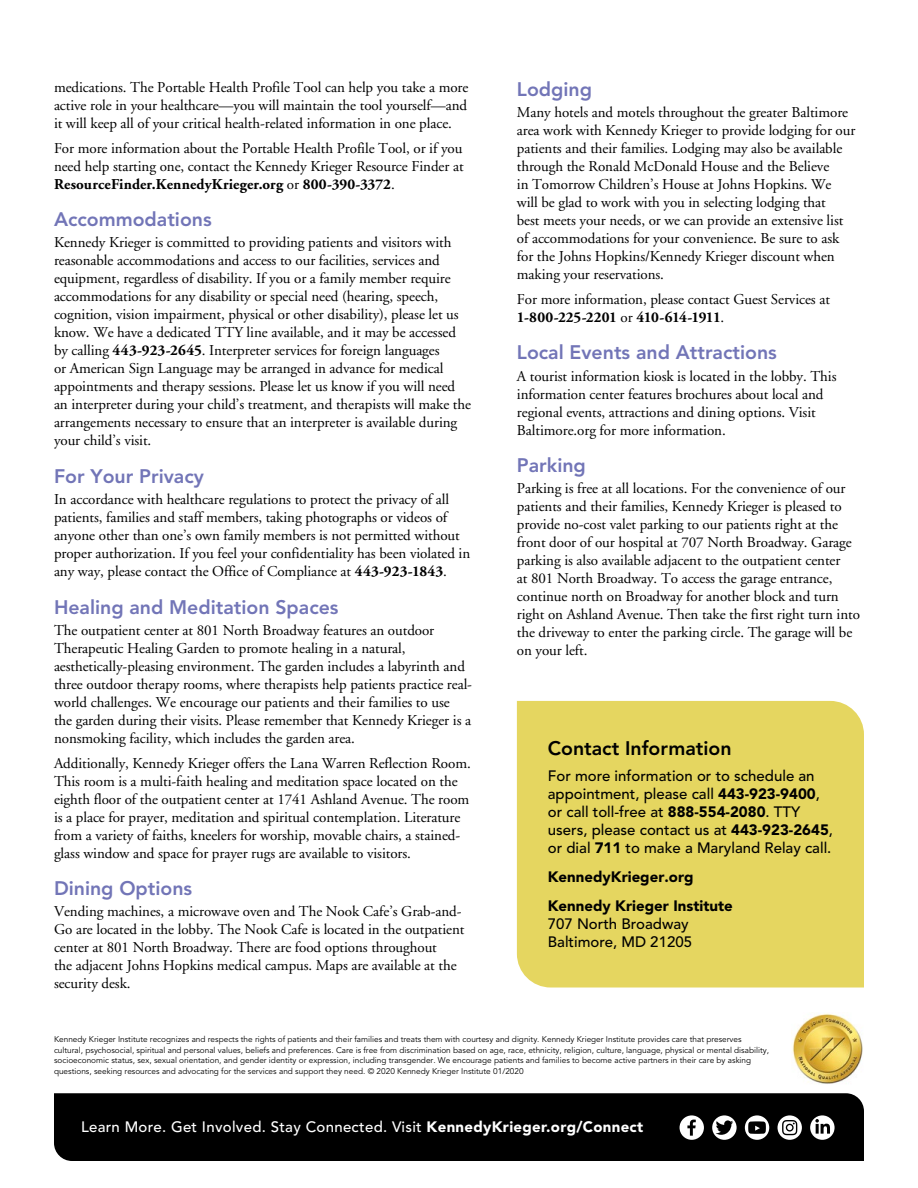
<style>
.page{position:relative;width:918px;height:1188px;background:#fff}
.page>*{position:absolute;margin:0;border:0;box-sizing:border-box;transform-origin:0 0}
.t1{font:800 19.5px "Avenir";color:#7275b7}
.t2{font:800 19.5px "Avenir";color:#000}
.t3{font:15px/18px "Adobe Garamond";letter-spacing:-.005em;color:#000}
.t4{font:500 15px/18px "Avenir";color:#000}
.t5{font:500 15px "Avenir";letter-spacing:.02em;color:#fff}
.t6{font:900 15px/28.8px "Avenir";color:#000}
.t7{font:8.25px/10.5px "Avenir";color:#000}
.s1{font-weight:700}
.s2{font-weight:900}
</style>
<div class="page">
<div style="left:517px;top:701px;width:347px;height:287px;background:#e5d660"></div>
<img style="left:792px;top:1013px;width:71px;height:71px">
<div style="left:54px;top:1093px;width:810px;height:68px;background:#000"></div>
<svg style="left:680px;top:1115px;width:24px;height:25px"></svg>
<svg style="left:712px;top:1115px;width:25px;height:25px"></svg>
<svg style="left:745px;top:1115px;width:24px;height:25px"></svg>
<svg style="left:778px;top:1115px;width:24px;height:25px"></svg>
<svg style="left:810px;top:1115px;width:25px;height:25px"></svg>
<p class="t3" style="left:54px;top:79px;width:416px;text-align:justify">medications. The Portable Health Profile Tool can help you take a more active role in your healthcare—you will maintain the tool yourself—and it will keep all of your critical health-related information in one place.</p>
<p class="t3" style="left:54px;top:139px;width:411px;text-align:justify">For more information about the Portable Health Profile Tool, or if you need help starting one, contact the Kennedy Krieger Resource Finder at <span class="s1">ResourceFinder.KennedyKrieger.org</span> or <span class="s1">800-390-3372</span>.</p>
<h1 class="t1" style="left:54px;top:208px;width:159px">Accommodations</h1>
<p class="t3" style="left:54px;top:234px;width:419px">Kennedy Krieger is committed to providing patients and visitors with reasonable accommodations and access to our facilities, services and equipment, regardless of disability. If you or a family member require accommodations for any disability or special need (hearing, speech, cognition, vision impairment, physical or other disability), please let us know. We have a dedicated TTY line available, and it may be accessed by calling <span class="s1">443-923-2645</span>. Interpreter services for foreign languages<br>or American Sign Language may be arranged in advance for medical appointments and therapy sessions. Please let us know if you will need an interpreter during your child’s treatment, and therapists will make the arrangements necessary to ensure that an interpreter is available during your child’s visit.</p>
<h1 class="t1" style="left:54px;top:465px;width:151px">For Your Privacy</h1>
<p class="t3" style="left:54px;top:491px;width:418px">In accordance with healthcare regulations to protect the privacy of all patients, families and staff members, taking photographs or videos of anyone other than one’s own family members is not permitted without proper authorization. If you feel your confidentiality has been violated in any way, please contact the Office of Compliance at <span class="s1">443-923-1843</span>.</p>
<h1 class="t1" style="left:54px;top:595px;width:286px">Healing and Meditation Spaces</h1>
<p class="t3" style="left:54px;top:622px;width:420px">The outpatient center at 801 North Broadway features an outdoor Therapeutic Healing Garden to promote healing in a natural, aesthetically-pleasing environment. The garden includes a labyrinth and three outdoor therapy rooms, where therapists help patients practice real&shy;world challenges. We encourage our patients and their families to use<br>the garden during their visits. Please remember that Kennedy Krieger is a nonsmoking facility, which includes the garden area.</p>
<p class="t3" style="left:54px;top:754px;width:418px">Additionally, Kennedy Krieger offers the Lana Warren Reflection Room.<br>This room is a multi-faith healing and meditation space located on the eighth floor of the outpatient center at 1741 Ashland Avenue. The room is a place for prayer, meditation and spiritual contemplation. Literature from a variety of faiths, kneelers for worship, movable chairs, a stained&shy;glass window and space for prayer rugs are available to visitors.</p>
<h1 class="t1" style="left:54px;top:877px;width:140px">Dining Options</h1>
<p class="t3" style="left:54px;top:903px;width:412px">Vending machines, a microwave oven and The Nook Cafe’s Grab-and-Go are located in the lobby. The Nook Cafe is located in the outpatient center at 801 North Broadway. There are food options throughout<br>the adjacent Johns Hopkins medical campus. Maps are available at the security desk.</p>
<h1 class="t1" style="left:517px;top:78px;width:77px">Lodging</h1>
<p class="t3" style="left:517px;top:104px;width:340px">Many hotels and motels throughout the greater Baltimore area work with Kennedy Krieger to provide lodging for our patients and their families. Lodging may also be available through the Ronald McDonald House and the Believe<br>in Tomorrow Children’s House at Johns Hopkins. We will be glad to work with you in selecting lodging that<br>best meets your needs, or we can provide an extensive list of accommodations for your convenience. Be sure to ask for the Johns Hopkins/Kennedy Krieger discount when making your reservations.</p>
<p class="t3" style="left:517px;top:290px;width:315px">For more information, please contact Guest Services at<br><span class="s1">1-800-225-2201</span> or <span class="s1">410-614-1911</span>.</p>
<h1 class="t1" style="left:517px;top:341px;width:261px">Local Events and Attractions</h1>
<p class="t3" style="left:517px;top:367px;width:321px">A tourist information kiosk is located in the lobby. This information center features brochures about local and regional events, attractions and dining options. Visit Baltimore.org for more information.</p>
<h1 class="t1" style="left:517px;top:454px;width:70px">Parking</h1>
<p class="t3" style="left:517px;top:480px;width:345px">Parking is free at all locations. For the convenience of our patients and their families, Kennedy Krieger is pleased to provide no-cost valet parking to our patients right at the front door of our hospital at 707 North Broadway. Garage parking is also available adjacent to the outpatient center<br>at 801 North Broadway. To access the garage entrance, continue north on Broadway for another block and turn right on Ashland Avenue. Then take the first right turn into the driveway to enter the parking circle. The garage will be on your left.</p>
<h1 class="t2" style="left:548px;top:736px;width:185px">Contact Information</h1>
<p class="t4" style="left:548px;top:768px;width:287px">For more information or to schedule an appointment, please call <span class="s2">443-923-9400</span>, or call toll-free at <span class="s2">888-554-2080</span>. TTY users, please contact us at <span class="s2">443-923-2645</span>, or dial <span class="s2">711</span> to make a Maryland Relay call.</p>
<p class="t6" style="left:548px;top:862px;width:186px">KennedyKrieger.org<br>Kennedy Krieger Institute</p>
<p class="t4" style="left:548px;top:915px;width:146px">707 North Broadway<br>Baltimore, MD 21205</p>
<p class="t7" style="left:54px;top:1035px;width:717px">Kennedy Krieger Institute recognizes and respects the rights of patients and their families and treats them with courtesy and dignity. Kennedy Krieger Institute provides care that preserves cultural, psychosocial, spiritual and personal values, beliefs and preferences. Care is free from discrimination based on age, race, ethnicity, religion, culture, language, physical or mental disability, socioeconomic status, sex, sexual orientation, and gender identity or expression, including transgender. We encourage patients and families to become active partners in their care by asking questions, seeking resources and advocating for the services and support they need. © 2020 Kennedy Krieger Institute 01/2020</p>
<p class="t5" style="left:81px;top:1118px;width:564px">Learn More. Get Involved. Stay Connected. Visit <span class="s2">KennedyKrieger.org/Connect</span></p>
</div>
